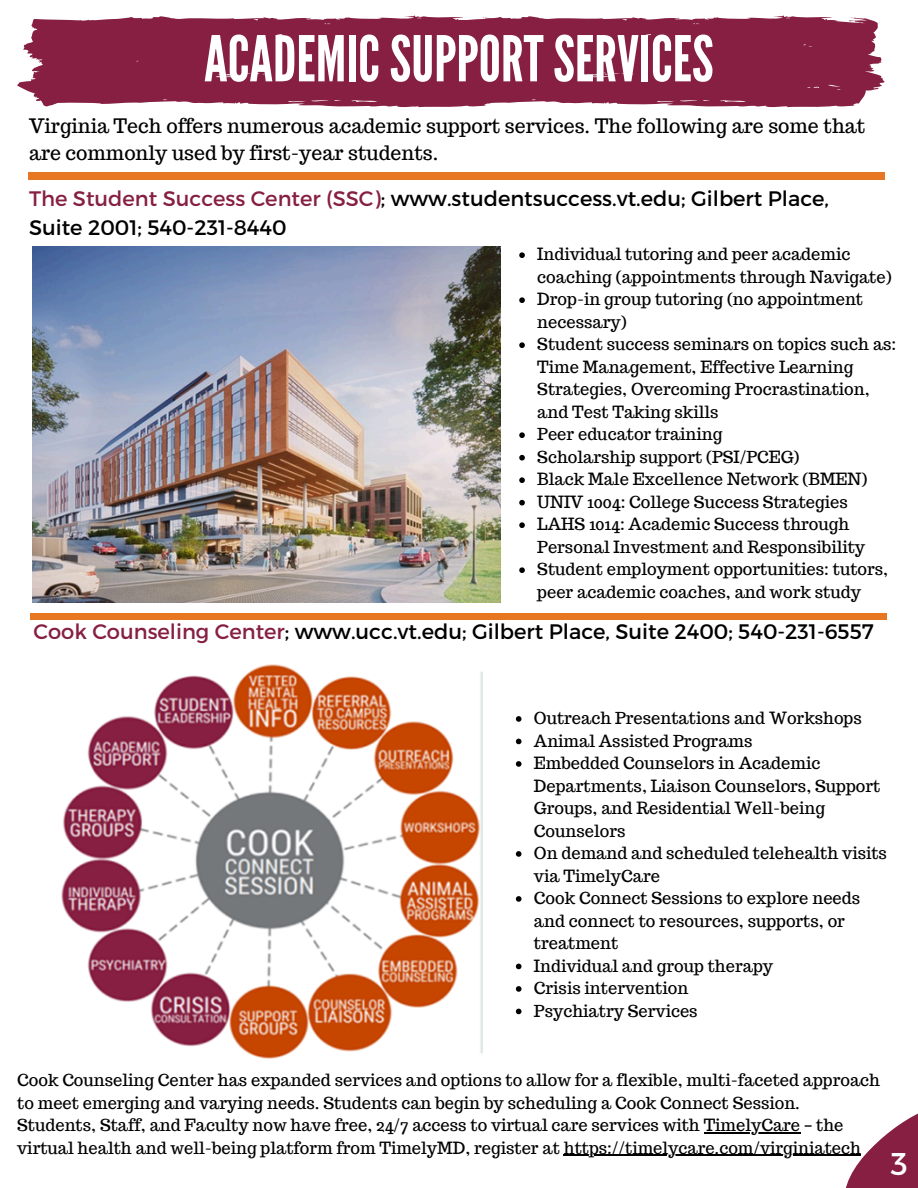
<style>
.page{position:relative;width:918px;height:1188px;background:#fff}
.page>*{position:absolute;margin:0;border:0;box-sizing:border-box;transform-origin:0 0}
.t1{font:63px "League Gothic";color:#fff}
.t2{font:31.5px "Montserrat";color:#fff}
.t3{font:21px/29.2px "Montserrat";color:#000}
.t4{font:19.5px/27px "Trocchi";color:#000}
.t5{font:16.5px/22.5px "Trocchi";color:#000}
.s1{color:#861f41}
.s2{font-family:"Noto Sans Gurmukhi"}
</style>
<div class="page">
<div style="left:28px;top:173px;width:857px;height:7px;background:#e87722"></div>
<svg style="left:17px;top:16px;width:369px;height:91px;fill:#861f41"></svg>
<svg style="left:386px;top:15px;width:498px;height:92px;fill:#861f41"></svg>
<div style="left:31px;top:613px;width:856px;height:7px;background:#e87722"></div>
<svg style="left:819px;top:1113px;width:99px;height:75px"></svg>
<img style="left:33px;top:246px;width:468px;height:357px">
<img style="left:61px;top:664px;width:422px;height:395px">
<svg style="left:519px;top:252px;width:6px;height:6px"></svg>
<svg style="left:519px;top:297px;width:6px;height:6px"></svg>
<svg style="left:519px;top:342px;width:6px;height:6px"></svg>
<svg style="left:519px;top:432px;width:6px;height:6px"></svg>
<svg style="left:519px;top:455px;width:6px;height:6px"></svg>
<svg style="left:519px;top:477px;width:6px;height:6px"></svg>
<svg style="left:519px;top:500px;width:6px;height:6px"></svg>
<svg style="left:519px;top:522px;width:6px;height:6px"></svg>
<svg style="left:519px;top:567px;width:6px;height:6px"></svg>
<svg style="left:516px;top:716px;width:6px;height:6px"></svg>
<svg style="left:516px;top:739px;width:6px;height:5px"></svg>
<svg style="left:516px;top:761px;width:6px;height:6px"></svg>
<svg style="left:516px;top:851px;width:6px;height:6px"></svg>
<svg style="left:516px;top:896px;width:6px;height:6px"></svg>
<svg style="left:516px;top:964px;width:6px;height:5px"></svg>
<svg style="left:516px;top:986px;width:6px;height:6px"></svg>
<svg style="left:516px;top:1009px;width:6px;height:5px"></svg>
<hr style="left:704px;top:1132px;width:96px;height:1px;background:#000">
<hr style="left:564px;top:1155px;width:297px;height:1px;background:#000">
<h2 class="t1" style="left:204px;top:22px;width:511px">ACADEMICSUPPORTSERVICES</h2>
<h2 class="t4" style="left:29px;top:112px;width:838px">Virginia Tech offers numerous academic support services. The following are some that are commonly used by first-year students.</h2>
<p class="t3" style="left:29px;top:182px;width:802px"><span class="s1">The Student Success Center (SSC)</span>; www.studentsuccess.vt.edu; Gilbert Place,<br>Suite 2001; 540-231-8440</p>
<p class="t5" style="left:537px;top:243px;width:356px">Individual tutoring and peer academic coaching (appointments through Navigate)</p>
<p class="t5" style="left:537px;top:288px;width:327px">Drop-in group tutoring (no appointment necessary)</p>
<p class="t5" style="left:537px;top:333px;width:361px">Student success seminars on topics such as:<br>Time Management, Effective Learning Strategies, Overcoming Procrastination, and Test Taking skills</p>
<p class="t5" style="left:537px;top:423px;width:187px">Peer educator training</p>
<p class="t5" style="left:537px;top:445px;width:264px">Scholarship support (PSI/PCEG)</p>
<p class="t5" style="left:537px;top:468px;width:332px">Black Male Excellence Network (BMEN)</p>
<p class="t5" style="left:537px;top:490px;width:312px">UNIV 1004: College Success Strategies</p>
<p class="t5" style="left:537px;top:513px;width:329px">LAHS 1014: Academic Success through<br>Personal Investment and Responsibility</p>
<p class="t5" style="left:537px;top:558px;width:352px">Student employment opportunities: tutors, peer academic coaches, and work study</p>
<h2 class="t3" style="left:34px;top:616px;width:842px"><span class="s1">Cook Counseling Center</span>; www.ucc.vt.edu; Gilbert Place, Suite 2400; 540-231-6557</h2>
<p class="t5" style="left:534px;top:707px;width:329px">Outreach Presentations and Workshops</p>
<p class="t5" style="left:534px;top:729px;width:220px">Animal Assisted Programs</p>
<p class="t5" style="left:534px;top:752px;width:348px">Embedded Counselors in Academic<br>Departments, Liaison Counselors, Support<br>Groups, and Residential Well-being<br>Counselors</p>
<p class="t5" style="left:534px;top:842px;width:355px">On demand and scheduled telehealth visits via TimelyCare</p>
<p class="t5" style="left:534px;top:887px;width:328px">Cook Connect Sessions to explore needs and connect to resources, supports, or treatment</p>
<p class="t5" style="left:534px;top:954px;width:241px">Individual and group therapy</p>
<p class="t5" style="left:534px;top:977px;width:156px">Crisis intervention</p>
<p class="t5" style="left:534px;top:999px;width:165px">Psychiatry Services</p>
<p class="t5" style="left:17px;top:1069px;width:864px">Cook Counseling Center has expanded services and options to allow for a flexible, multi-faceted approach to meet emerging and varying needs. Students can begin by scheduling a Cook Connect Session.</p>
<p class="t5" style="left:17px;top:1114px;width:828px">Students, Staff, and Faculty now have free, 24/7 access to virtual care services with TimelyCare <span class="s2">–</span> the</p>
<p class="t5" style="left:17px;top:1136px;width:845px">virtual health and well-being platform from TimelyMD, register at https://timelycare.com/virginiatech</p>
<p class="t2" style="left:891px;top:1143px;width:18px">3</p>
</div>
